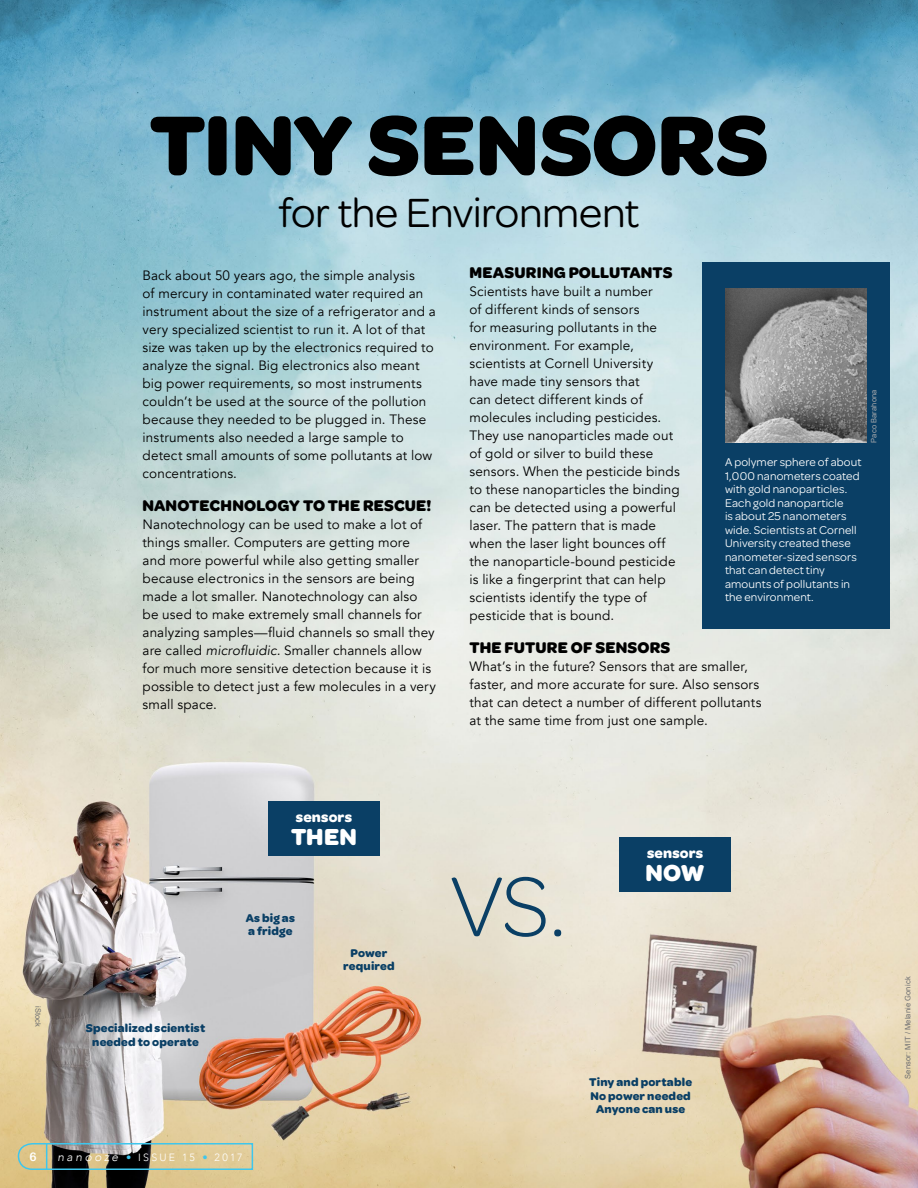
<style>
.page{position:relative;width:918px;height:1188px;background:#fff}
.page>*{position:absolute;margin:0;border:0;box-sizing:border-box;transform-origin:0 0}
.t1{font:700 90px "Omnes";color:#000}
.t2{font:300 90px "Omnes";color:#0a3f65}
.t3{font:43.5px "Omnes";letter-spacing:-.015em;color:#000}
.t4{font:700 24.75px "Omnes";letter-spacing:.005em;color:#fff}
.t5{font:700 16.5px "Omnes";letter-spacing:.01em;color:#000}
.t6{font:700 15px "Omnes";letter-spacing:.01em;color:#fff}
.t7{font:13.5px/18px "Avenir";letter-spacing:.01em;color:#000}
.t8{font:12px/13.5px "Omnes";letter-spacing:.01em;color:#fff}
.t9{font:700 12px/13.5px "Omnes";letter-spacing:.015em;color:#0a3f65;text-align:center}
.t10{font:12px "Arial Rounded MT Bold";color:#fff}
.t11{font:300 10.5px "Avenir";letter-spacing:.21em;color:#fff}
.t12{font:7.5px "Arial";letter-spacing:.025em;color:#6d6e71}
.t13{font:7.5px "Arial";letter-spacing:.02em;color:#a7a9ac}
.s1{font-style:italic}
.s2{font-style:italic;font-size:12px}
.s3{color:#3ec6ed}
</style>
<div class="page">
<img style="left:0;top:0;width:918px;height:1188px">
<div style="left:702px;top:262px;width:188px;height:366px;background:#0a3f65"></div>
<div style="left:268px;top:801px;width:112px;height:54px;background:#0a3f65"></div>
<div style="left:619px;top:837px;width:112px;height:54px;background:#0a3f65"></div>
<svg style="left:17px;top:1142px;width:237px;height:29px;background:#979a80"></svg>
<img style="left:725px;top:288px;width:142px;height:155px">
<h1 class="t1" style="left:150px;top:93px;width:620px">TINY SENSORS</h1>
<h2 class="t3" style="left:278px;top:188px;width:363px">for the Environment</h2>
<p class="t7" style="left:143px;top:267px;width:295px">Back about 50 years ago, the simple analysis<br>of mercury in contaminated water required an instrument about the size of a refrigerator and a very specialized scientist to run it. A lot of that size was taken up by the electronics required to analyze the signal. Big electronics also meant big power requirements, so most instruments couldn’t be used at the source of the pollution because they needed to be plugged in. These instruments also needed a large sample to detect small amounts of some pollutants at low concentrations.</p>
<p class="t5" style="left:143px;top:496px;width:290px">NANOTECHNOLOGY TO THE RESCUE!</p>
<p class="t7" style="left:143px;top:516px;width:295px">Nanotechnology can be used to make a lot of things smaller. Computers are getting more and more powerful while also getting smaller because electronics in the sensors are being made a lot smaller. Nanotechnology can also be used to make extremely small channels for analyzing samples—fluid channels so small they are called <span class="s1">microfluidic.</span> Smaller channels allow for much more sensitive detection because it is possible to detect just a few molecules in a very small space.</p>
<p class="t5" style="left:470px;top:263px;width:204px">MEASURING POLLUTANTS</p>
<p class="t7" style="left:470px;top:283px;width:212px">Scientists have built a number<br>of different kinds of sensors<br>for measuring pollutants in the environment. For example, scientists at Cornell University have made tiny sensors that<br>can detect different kinds of molecules including pesticides.<br>They use nanoparticles made out of gold or silver to build these sensors. When the pesticide binds to these nanoparticles the binding can be detected using a powerful laser. The pattern that is made when the laser light bounces off the nanoparticle-bound pesticide is like a fingerprint that can help scientists identify the type of pesticide that is bound.</p>
<p class="t5" style="left:470px;top:638px;width:202px">THE FUTURE OF SENSORS</p>
<p class="t7" style="left:470px;top:658px;width:294px">What’s in the future? Sensors that are smaller, faster, and more accurate for sure. Also sensors that can detect a number of different pollutants at the same time from just one sample.</p>
<p class="t8" style="left:725px;top:456px;width:138px">A polymer sphere of about<br>1,000 nanometers coated with gold nanoparticles.<br>Each gold nanoparticle<br>is about 25 nanometers wide. Scientists at Cornell<br>University created these nanometer-sized sensors that can detect tiny amounts of pollutants in the environment.</p>
<p class="t13" style="left:869px;top:443px;width:55px;rotate:-90deg">Paco Barahona</p>
<p class="t6" style="left:296px;top:808px;width:58px">sensors</p>
<h3 class="t4" style="left:291px;top:822px;width:67px">THEN</h3>
<p class="t12" style="left:43px;top:1006px;width:23px;rotate:90deg">iStock</p>
<p class="t9" style="left:86px;top:1022px;width:121px">Specialized scientist needed to operate</p>
<p class="t9" style="left:246px;top:911px;width:51px;text-align:left">As big as a fridge</p>
<p class="t10" style="left:29px;top:1149px;width:9px">6</p>
<p class="t11" style="left:57px;top:1151px;width:187px"><span class="s2">nanooze</span> <span class="s3">•</span> ISSUE 15 <span class="s3">•</span> 2017</p>
<p class="t9" style="left:343px;top:946px;width:53px">Power required</p>
<h1 class="t2" style="left:450px;top:857px;width:118px">VS.</h1>
<p class="t6" style="left:647px;top:844px;width:58px">sensors</p>
<h3 class="t4" style="left:645px;top:858px;width:61px">NOW</h3>
<p class="t9" style="left:589px;top:1075px;width:104px">Tiny and portable<br>No power needed<br>Anyone can use</p>
<p class="t12" style="left:903px;top:1079px;width:104px;rotate:-90deg">Sensor: MIT / Melanie Gonick</p>
</div>
